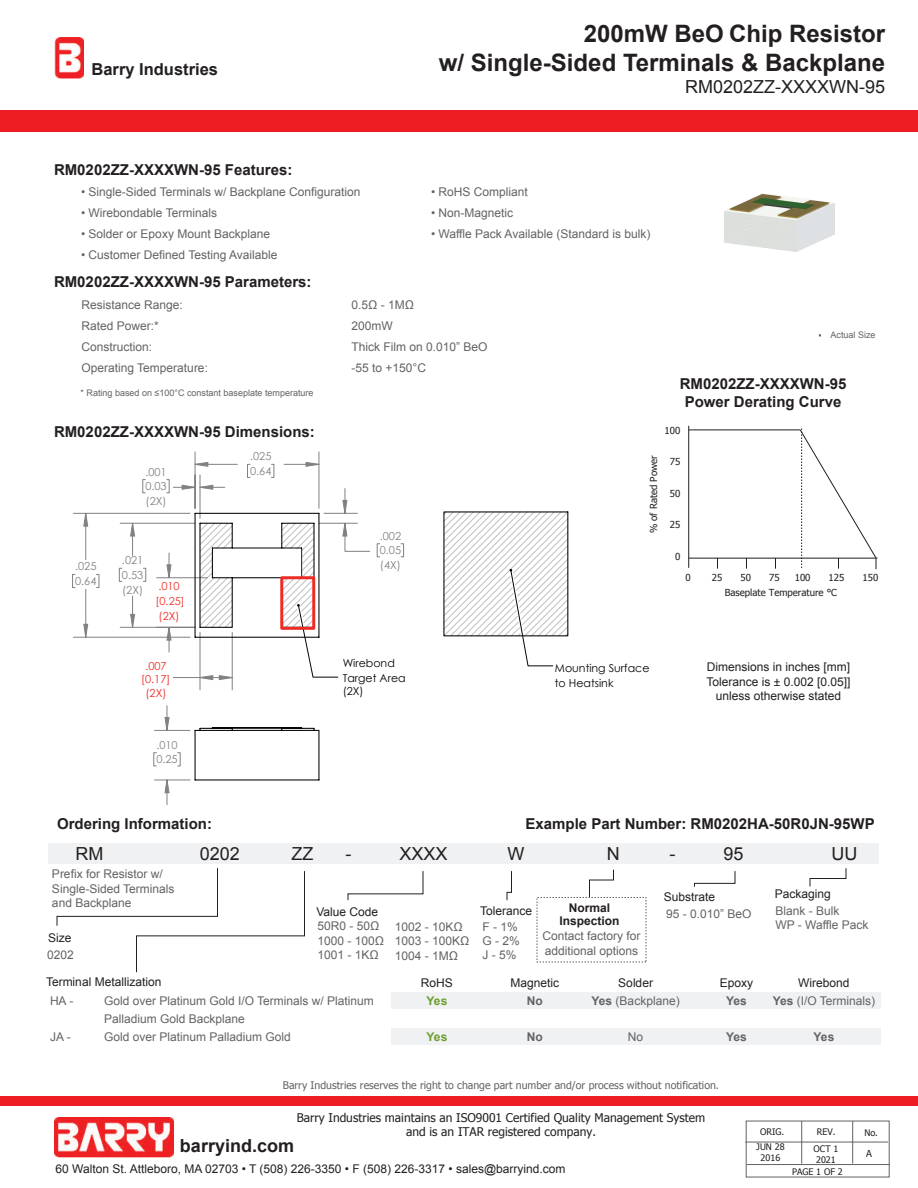
<style>
.page{position:relative;width:918px;height:1188px;background:#fff}
.page>*{position:absolute;margin:0;border:0;box-sizing:border-box;transform-origin:0 0}
.t1{font:700 24px/28.8px "Arial";color:#231f20;text-align:right}
.t2{font:18px "Arial";color:#231f20}
.t3{font:700 18px "Arial";color:#231f20}
.t4{font:700 16.5px "Arial";color:#231f20}
.t5{font:700 15px/18px "Arial";color:#231f20;text-align:center}
.t6{font:12px/14.4px "Arial";color:#636366}
.t7{font:12px/14.4px "Arial";color:#231f20;text-align:center}
.t8{font:12px/14.4px "Tahoma";color:#231f20;text-align:center}
.t9{font:700 12px/13.5px "Arial";color:#231f20;text-align:center}
.t10{font:700 12px "Arial";color:#636366}
.t11{font:700 12px "Arial";letter-spacing:-.03em;color:#6c9e2f}
.t12{font:10.95px/14.9px "Century Gothic";color:#808180}
.t13{font:10.95px/14.9px "Century Gothic";color:#050504}
.t14{font:10.95px/13.4px "Century Gothic";color:#ee2c25}
.t15{font:10.5px "Tahoma";color:#636366}
.t16{font:10.5px "Myriad";color:#231f20}
.t17{font:9.6px "Tahoma";color:#211e1e}
.t18{font:9px "Arial";color:#636366}
.t19{font:9px/10.8px "Tahoma";color:#231f20;text-align:center}
.s1{color:#231f20}
.s2{font-weight:700}
</style>
<div class="page">
<div style="left:0;top:110px;width:918px;height:22px;background:#ee1d23"></div>
<div style="left:0;top:1096px;width:918px;height:9px;background:#ee1d23"></div>
<div style="left:48px;top:843px;width:831px;height:20px;background:#f0f1f2"></div>
<svg style="left:57px;top:868px;width:248px;height:104px"></svg>
<svg style="left:348px;top:871px;width:75px;height:29px"></svg>
<svg style="left:694px;top:871px;width:41px;height:16px"></svg>
<svg style="left:507px;top:871px;width:5px;height:29px"></svg>
<svg style="left:589px;top:870px;width:25px;height:27px"></svg>
<svg style="left:810px;top:868px;width:36px;height:19px"></svg>
<hr style="left:745px;top:1142px;width:143px;height:1px;background:#636366">
<hr style="left:801px;top:1121px;width:1px;height:43px;background:#636366">
<hr style="left:852px;top:1121px;width:1px;height:43px;background:#636366">
<hr style="left:747px;top:1164px;width:143px;height:1px;background:#636366">
<hr style="left:688px;top:426px;width:1px;height:142px;background:#211e1e">
<hr style="left:689px;top:558px;width:188px;height:1px;background:#211e1e">
<hr style="left:689px;top:430px;width:111px;height:1px;background:#211e1e">
<svg style="left:800px;top:428px;width:77px;height:141px"></svg>
<img style="left:54px;top:38px;width:29px;height:41px">
<img style="left:54px;top:1118px;width:119px;height:39px">
<div style="left:391px;top:992px;width:489px;height:17px;background:#f0f1f2"></div>
<div style="left:391px;top:1028px;width:489px;height:17px;background:#f0f1f2"></div>
<svg style="left:554px;top:511px;width:15px;height:126px"></svg>
<svg style="left:84px;top:462px;width:263px;height:331px"></svg>
<svg style="left:194px;top:512px;width:360px;height:166px"></svg>
<svg style="left:194px;top:727px;width:126px;height:54px"></svg>
<div style="left:214px;top:549px;width:87px;height:27px;background:#fff"></div>
<div style="left:280px;top:576px;width:35px;height:54px;border:3px solid #ee2c25"></div>
<img style="left:724px;top:193px;width:111px;height:59px">
<h3 class="t4" style="left:92px;top:58px;width:128px">Barry Industries</h3>
<p class="t5" style="left:54px;top:161px;width:240px">RM0202ZZ-XXXXWN-95 Features:</p>
<p class="t6" style="left:81px;top:185px;width:281px">• Single-Sided Terminals w/ Backplane Configuration</p>
<p class="t6" style="left:81px;top:206px;width:138px">• Wirebondable Terminals</p>
<p class="t6" style="left:81px;top:227px;width:190px">• Solder or Epoxy Mount Backplane</p>
<p class="t6" style="left:81px;top:248px;width:198px">• Customer Defined Testing Available</p>
<p class="t5" style="left:54px;top:273px;width:259px">RM0202ZZ-XXXXWN-95 Parameters:</p>
<h1 class="t1" style="left:439px;top:20px;width:448px">200mW BeO Chip Resistor<br>w/ Single-Sided Terminals &amp; Backplane</h1>
<h2 class="t2" style="left:685px;top:74px;width:202px">RM0202ZZ-XXXXWN-95</h2>
<p class="t6" style="left:431px;top:185px;width:98px">• RoHS Compliant</p>
<p class="t6" style="left:431px;top:206px;width:84px">• Non-Magnetic</p>
<p class="t6" style="left:431px;top:227px;width:221px">• Waffle Pack Available (Standard is bulk)</p>
<p class="t6" style="left:82px;top:297px;width:103px">Resistance Range:</p>
<p class="t6" style="left:352px;top:297px;width:64px">0.5Ω - 1MΩ</p>
<p class="t6" style="left:82px;top:318px;width:79px">Rated Power:*</p>
<p class="t6" style="left:352px;top:318px;width:43px">200mW</p>
<p class="t6" style="left:82px;top:339px;width:72px">Construction:</p>
<p class="t6" style="left:352px;top:339px;width:138px">Thick Film on 0.010” BeO</p>
<p class="t6" style="left:82px;top:360px;width:128px">Operating Temperature:</p>
<p class="t6" style="left:352px;top:360px;width:76px">-55 to +150°C</p>
<p class="t18" style="left:81px;top:387px;width:235px">* Rating based on ≤100°C constant baseplate temperature</p>
<p class="t5" style="left:54px;top:423px;width:262px">RM0202ZZ-XXXXWN-95 Dimensions:</p>
<p class="t12" style="left:145px;top:464px;width:23px;text-align:justify">.001<br>0.03 (2X)</p>
<p class="t12" style="left:75px;top:559px;width:23px">.025<br>0.64</p>
<p class="t12" style="left:122px;top:553px;width:59px">.021<br>0.53<br>(2X) <sup>.010</sup></p>
<p class="t14" style="left:156px;top:593px;width:31px;line-height:14.9px">[0.25] (2X)</p>
<p class="t14" style="left:141px;top:659px;width:31px;text-align:center">.007 [0.17] (2X)</p>
<p class="t12" style="left:156px;top:737px;width:23px">.010<br>0.25</p>
<p class="t5" style="left:57px;top:815px;width:157px">Ordering Information:</p>
<p class="t12" style="left:250px;top:449px;width:23px">.025<br>0.64</p>
<p class="t12" style="left:380px;top:528px;width:23px;text-align:justify">.002<br>0.05 (4X)</p>
<p class="t13" style="left:343px;top:655px;width:65px">Wirebond<br>Target Area</p>
<p class="t13" style="left:343px;top:683px;width:22px">(2X)</p>
<p class="t18" style="left:831px;top:329px;width:47px">Actual Size</p>
<p class="t17" style="left:647px;top:533px;width:79px;rotate:-90deg">% of Rated Power</p>
<p class="t5" style="left:680px;top:375px;width:168px">RM0202ZZ-XXXXWN-95<br>Power Derating Curve</p>
<p class="t17" style="left:665px;top:424px;width:17px">100</p>
<p class="t17" style="left:670px;top:455px;width:12px">75</p>
<p class="t17" style="left:670px;top:487px;width:12px">50</p>
<p class="t17" style="left:670px;top:518px;width:12px">25</p>
<p class="t17" style="left:675px;top:550px;width:7px">0</p>
<p class="t17" style="left:686px;top:571px;width:7px">0</p>
<p class="t17" style="left:712px;top:571px;width:12px">25</p>
<p class="t17" style="left:741px;top:571px;width:12px">50</p>
<p class="t17" style="left:769px;top:571px;width:12px">75</p>
<p class="t17" style="left:795px;top:571px;width:17px">100</p>
<p class="t17" style="left:829px;top:571px;width:17px">125</p>
<p class="t17" style="left:863px;top:571px;width:17px">150</p>
<p class="t17" style="left:725px;top:586px;width:114px">Baseplate Temperature °C</p>
<p class="t13" style="left:555px;top:660px;width:96px">Mounting Surface to Heatsink</p>
<p class="t7" style="left:707px;top:660px;width:145px">Dimensions in inches [mm]<br>Tolerance is ± 0.002 [0.05]] unless otherwise stated</p>
<p class="t5" style="left:525px;top:815px;width:351px">Example Part Number: RM0202HA-50R0JN-95WP</p>
<h2 class="t2" style="left:76px;top:841px;width:29px">RM</h2>
<h2 class="t2" style="left:200px;top:841px;width:42px">0202</h2>
<h2 class="t2" style="left:292px;top:841px;width:23px">ZZ</h2>
<h2 class="t2" style="left:346px;top:841px;width:7px">-</h2>
<h2 class="t2" style="left:400px;top:841px;width:50px">XXXX</h2>
<h2 class="t2" style="left:508px;top:841px;width:18px">W</h2>
<h2 class="t2" style="left:607px;top:841px;width:14px">N</h2>
<h2 class="t2" style="left:670px;top:841px;width:7px">-</h2>
<h2 class="t2" style="left:724px;top:841px;width:22px">95</h2>
<h2 class="t2" style="left:832px;top:841px;width:27px">UU</h2>
<p class="t7" style="left:664px;top:890px;width:53px">Substrate</p>
<p class="t6" style="left:666px;top:906px;width:87px">95 - 0.010” BeO</p>
<p class="t6" style="left:482px;top:919px;width:39px">F - 1%<br>G - 2%<br>J - 5%</p>
<p class="t6" style="left:52px;top:867px;width:124px">Prefix for Resistor w/<br>Single-Sided Terminals and Backplane</p>
<p class="t7" style="left:775px;top:887px;width:58px">Packaging</p>
<p class="t6" style="left:776px;top:903px;width:95px">Blank - Bulk<br>WP - Waffle Pack</p>
<p class="t9" style="left:559px;top:901px;width:62px">Normal<br>Inspection</p>
<p class="t7" style="left:316px;top:905px;width:63px">Value Code</p>
<p class="t7" style="left:480px;top:903px;width:54px">Tolerance</p>
<p class="t6" style="left:317px;top:919px;width:68px">50R0 - 50Ω<br>1000 - 100Ω<br>1001 - 1KΩ</p>
<p class="t6" style="left:395px;top:919px;width:76px">1002 - 10KΩ<br>1003 - 100KΩ<br>1004 - 1MΩ</p>
<p class="t6" style="left:542px;top:929px;width:100px">Contact factory for additional options</p>
<p class="t7" style="left:48px;top:930px;width:25px">Size</p>
<p class="t6" style="left:47px;top:948px;width:28px">0202</p>
<p class="t7" style="left:46px;top:975px;width:117px">Terminal Metallization</p>
<p class="t6" style="left:50px;top:994px;width:25px">HA -</p>
<p class="t6" style="left:104px;top:992px;width:271px;line-height:18px">Gold over Platinum Gold I/O Terminals w/ Platinum<br>Palladium Gold Backplane</p>
<p class="t6" style="left:50px;top:1030px;width:22px">JA -</p>
<p class="t6" style="left:104px;top:1030px;width:188px">Gold over Platinum Palladium Gold</p>
<p class="t7" style="left:421px;top:976px;width:34px">RoHS</p>
<p class="t11" style="left:427px;top:993px;width:22px">Yes</p>
<p class="t11" style="left:427px;top:1029px;width:22px">Yes</p>
<p class="t7" style="left:511px;top:976px;width:50px">Magnetic</p>
<p class="t10" style="left:527px;top:993px;width:17px">No</p>
<p class="t10" style="left:527px;top:1029px;width:17px">No</p>
<p class="t6" style="left:592px;top:974px;width:90px;line-height:18px;text-align:center"><span class="s1">Solder<br></span><span class="s2">Yes</span> (Backplane)</p>
<p class="t6" style="left:628px;top:1030px;width:17px">No</p>
<p class="t7" style="left:720px;top:976px;width:35px">Epoxy</p>
<p class="t10" style="left:726px;top:993px;width:22px">Yes</p>
<p class="t10" style="left:726px;top:1029px;width:22px">Yes</p>
<p class="t15" style="left:283px;top:1078px;width:438px">Barry Industries reserves the right to change part number and/or process without notification.</p>
<p class="t6" style="left:773px;top:974px;width:104px;line-height:18px;text-align:center"><span class="s1">Wirebond<br></span><span class="s2">Yes</span> (I/O Terminals)</p>
<p class="t10" style="left:814px;top:1029px;width:22px">Yes</p>
<p class="t8" style="left:297px;top:1111px;width:410px">Barry Industries maintains an ISO9001 Certified Quality Management System and is an ITAR registered company.</p>
<h2 class="t3" style="left:180px;top:1132px;width:116px">barryind.com</h2>
<p class="t7" style="left:56px;top:1162px;width:512px">60 Walton St. Attleboro, MA 02703 • T (508) 226-3350 • F (508) 226-3317 • sales@barryind.com</p>
<p class="t19" style="left:760px;top:1127px;width:26px">ORIG.</p>
<p class="t19" style="left:817px;top:1127px;width:20px">REV.</p>
<p class="t19" style="left:864px;top:1127px;width:15px">No.</p>
<p class="t19" style="left:792px;top:1166px;width:52px">PAGE 1 OF 2</p>
<p class="t19" style="left:756px;top:1142px;width:30px">JUN 28<br>2016</p>
<p class="t19" style="left:814px;top:1144px;width:26px;text-align:left">OCT 1<br>2021</p>
<p class="t16" style="left:866px;top:1149px;width:8px">A</p>
</div>
